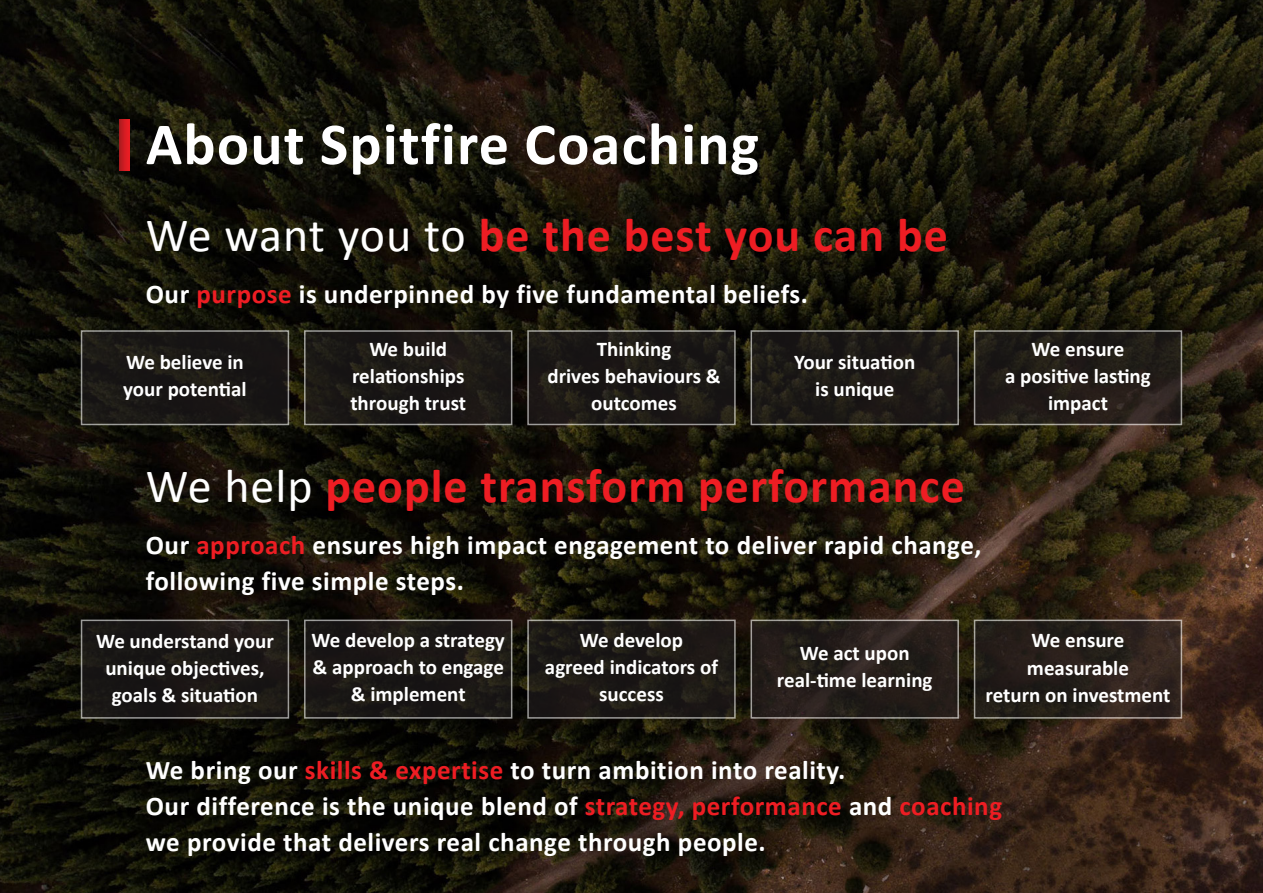
<style>
.page{position:relative;width:1263px;height:893px;background:#fff}
.page>*{position:absolute;margin:0;border:0;box-sizing:border-box;transform-origin:0 0}
.t1{font:700 60px "Calibri";letter-spacing:.02em;color:#fff}
.t2{font:700 48px "Calibri";letter-spacing:.02em;color:#ee1d23}
.t3{font:700 27px/36px "Calibri";letter-spacing:.02em;color:#fff}
.t4{font:700 21px/27px "Calibri";color:#fff;text-align:center}
.s1{font-weight:400;color:#fff}
.s2{color:#ee1d23}
</style>
<div class="page">
<img style="left:0;top:0;width:1263px;height:893px">
<svg style="left:119px;top:119px;width:11px;height:51px"></svg>
<div style="left:82px;top:331px;width:206px;height:93px;background:#191614"></div>
<div style="left:305px;top:331px;width:207px;height:93px;background:#1b1715"></div>
<svg style="left:530px;top:333px;width:203px;height:89px;background:#1c1916"></svg>
<div style="left:751px;top:331px;width:207px;height:93px;background:linear-gradient(to right,#1d1b16,#1e1916)"></div>
<svg style="left:977px;top:333px;width:202px;height:89px;background:#221c18"></svg>
<div style="left:82px;top:620px;width:206px;height:98px;background:#1a1715"></div>
<div style="left:305px;top:620px;width:207px;height:98px;background:#1a1715"></div>
<div style="left:528px;top:620px;width:207px;height:98px;background:#1c1815"></div>
<svg style="left:753px;top:623px;width:203px;height:93px;background:#251e1a"></svg>
<svg style="left:977px;top:623px;width:202px;height:93px;background:#28201a"></svg>
<p class="t1" style="left:146px;top:106px;width:615px">About Spitfire Coaching</p>
<p class="t2" style="left:146px;top:204px;width:803px"><span class="s1">We want you to</span> be the best you can be</p>
<p class="t3" style="left:146px;top:276px;width:664px">Our <span class="s2">purpose</span> is underpinned by five fundamental beliefs.</p>
<p class="t4" style="left:126px;top:349px;width:119px">We believe in</p>
<p class="t4" style="left:123px;top:376px;width:125px">your potential</p>
<p class="t4" style="left:369px;top:335px;width:79px">We build</p>
<p class="t4" style="left:352px;top:362px;width:114px">relationships</p>
<p class="t4" style="left:350px;top:389px;width:117px">through trust</p>
<p class="t4" style="left:597px;top:336px;width:76px">Thinking</p>
<p class="t4" style="left:547px;top:363px;width:175px">drives behaviours &amp; outcomes</p>
<p class="t4" style="left:794px;top:349px;width:123px">Your situation</p>
<p class="t4" style="left:815px;top:376px;width:81px">is unique</p>
<p class="t2" style="left:146px;top:455px;width:820px"><span class="s1">We help</span> people transform performance</p>
<p class="t3" style="left:146px;top:527px;width:837px">Our <span class="s2">approach</span> ensures high impact engagement to deliver rapid change, following five simple steps.</p>
<p class="t4" style="left:1031px;top:335px;width:94px">We ensure</p>
<p class="t4" style="left:1005px;top:363px;width:147px">a positive lasting impact</p>
<p class="t4" style="left:96px;top:627px;width:179px">We understand your unique objectives, goals &amp; situation</p>
<p class="t4" style="left:312px;top:627px;width:195px">We develop a strategy &amp; approach to engage &amp; implement</p>
<p class="t4" style="left:580px;top:627px;width:105px">We develop</p>
<p class="t4" style="left:545px;top:654px;width:175px">agreed indicators of success</p>
<p class="t4" style="left:800px;top:640px;width:111px">We act upon</p>
<p class="t4" style="left:777px;top:667px;width:157px">real-time learning</p>
<p class="t4" style="left:1031px;top:627px;width:94px">We ensure</p>
<p class="t4" style="left:1027px;top:654px;width:104px">measurable</p>
<p class="t4" style="left:985px;top:681px;width:186px">return on investment</p>
<p class="t3" style="left:146px;top:752px;width:701px">We bring our <span class="s2">skills &amp; expertise</span> to turn ambition into reality.</p>
<p class="t3" style="left:146px;top:788px;width:858px">Our difference is the unique blend of <span class="s2">strategy, performance</span> and <span class="s2">coaching </span>we provide that delivers real change through people.</p>
</div>
